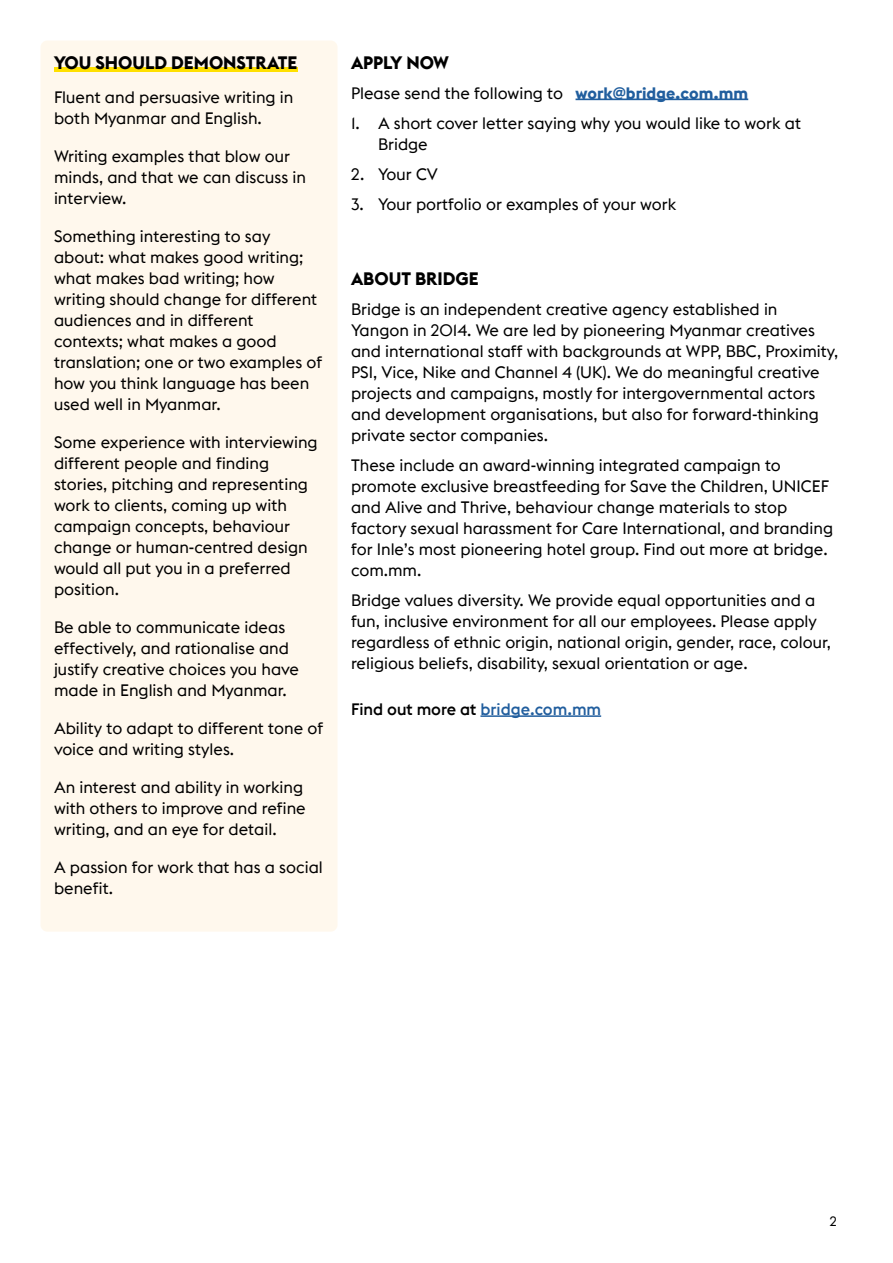
<style>
.page{position:relative;width:893px;height:1263px;background:#fff}
.page>*{position:absolute;margin:0;border:0;box-sizing:border-box;transform-origin:0 0}
.t1{font:700 18px "Euclid Flex";color:#000}
.t2{font:16.5px/21px "Euclid Flex";color:#000}
.t3{font:500 16.5px "Euclid Flex";color:#000}
.t4{font:13.5px "Euclid Flex";color:#000}
.s1{font-weight:700;color:#215e9e}
.s2{color:#215e9e}
</style>
<div class="page">
<div style="left:40px;top:41px;width:298px;height:891px;background:#fff8ed;border-radius:7px"></div>
<hr style="left:54px;top:68px;width:243px;height:4px;background:#ffe000">
<hr style="left:480px;top:715px;width:121px;height:2px;background:#215e9e">
<hr style="left:575px;top:99px;width:173px;height:1px;background:#215e9e">
<p class="t1" style="left:54px;top:52px;width:245px">YOU SHOULD DEMONSTRATE</p>
<p class="t2" style="left:54px;top:86px;width:241px">Fluent and persuasive writing in both Myanmar and English.</p>
<p class="t2" style="left:54px;top:145px;width:253px">Writing examples that blow our minds, and that we can discuss in interview.</p>
<p class="t2" style="left:54px;top:225px;width:270px">Something interesting to say about: what makes good writing; what makes bad writing; how writing should change for different audiences and in different contexts; what makes a good translation; one or two examples of how you think language has been used well in Myanmar.</p>
<p class="t2" style="left:54px;top:432px;width:265px">Some experience with interviewing different people and finding stories, pitching and representing work to clients, coming up with campaign concepts, behaviour change or human-centred design would all put you in a preferred position.</p>
<p class="t2" style="left:54px;top:617px;width:247px">Be able to communicate ideas effectively, and rationalise and justify creative choices you have made in English and Myanmar.</p>
<p class="t2" style="left:54px;top:718px;width:271px">Ability to adapt to different tone of voice and writing styles.</p>
<p class="t2" style="left:54px;top:777px;width:253px">An interest and ability in working with others to improve and refine writing, and an eye for detail.</p>
<p class="t2" style="left:54px;top:857px;width:270px">A passion for work that has a social benefit.</p>
<p class="t1" style="left:351px;top:52px;width:99px">APPLY NOW</p>
<p class="t2" style="left:351px;top:82px;width:399px">Please send the following to <span class="s1">work@bridge.com.mm</span></p>
<p class="t2" style="left:378px;top:113px;width:425px;text-indent:-27px">1. A short cover letter saying why you would like to work at<br>Bridge</p>
<p class="t2" style="left:351px;top:164px;width:88px">2. Your CV</p>
<p class="t2" style="left:351px;top:194px;width:327px">3. Your portfolio or examples of your work</p>
<p class="t1" style="left:351px;top:268px;width:129px">ABOUT BRIDGE</p>
<p class="t2" style="left:351px;top:298px;width:489px">Bridge is an independent creative agency established in Yangon in 2014. We are led by pioneering Myanmar creatives and international staff with backgrounds at WPP, BBC, Proximity, PSI, Vice, Nike and Channel 4 (UK). We do meaningful creative projects and campaigns, mostly for intergovernmental actors and development organisations, but also for forward-thinking private sector companies.</p>
<p class="t2" style="left:351px;top:455px;width:484px">These include an award-winning integrated campaign to promote exclusive breastfeeding for Save the Children, UNICEF and Alive and Thrive, behaviour change materials to stop factory sexual harassment for Care International, and branding for Inle’s most pioneering hotel group. Find out more at bridge. com.mm.</p>
<p class="t2" style="left:351px;top:590px;width:482px">Bridge values diversity. We provide equal opportunities and a fun, inclusive environment for all our employees. Please apply regardless of ethnic origin, national origin, gender, race, colour, religious beliefs, disability, sexual orientation or age.</p>
<p class="t3" style="left:351px;top:700px;width:252px">Find out more at <span class="s2">bridge.com.mm</span></p>
<p class="t4" style="left:830px;top:1213px;width:9px">2</p>
</div>
